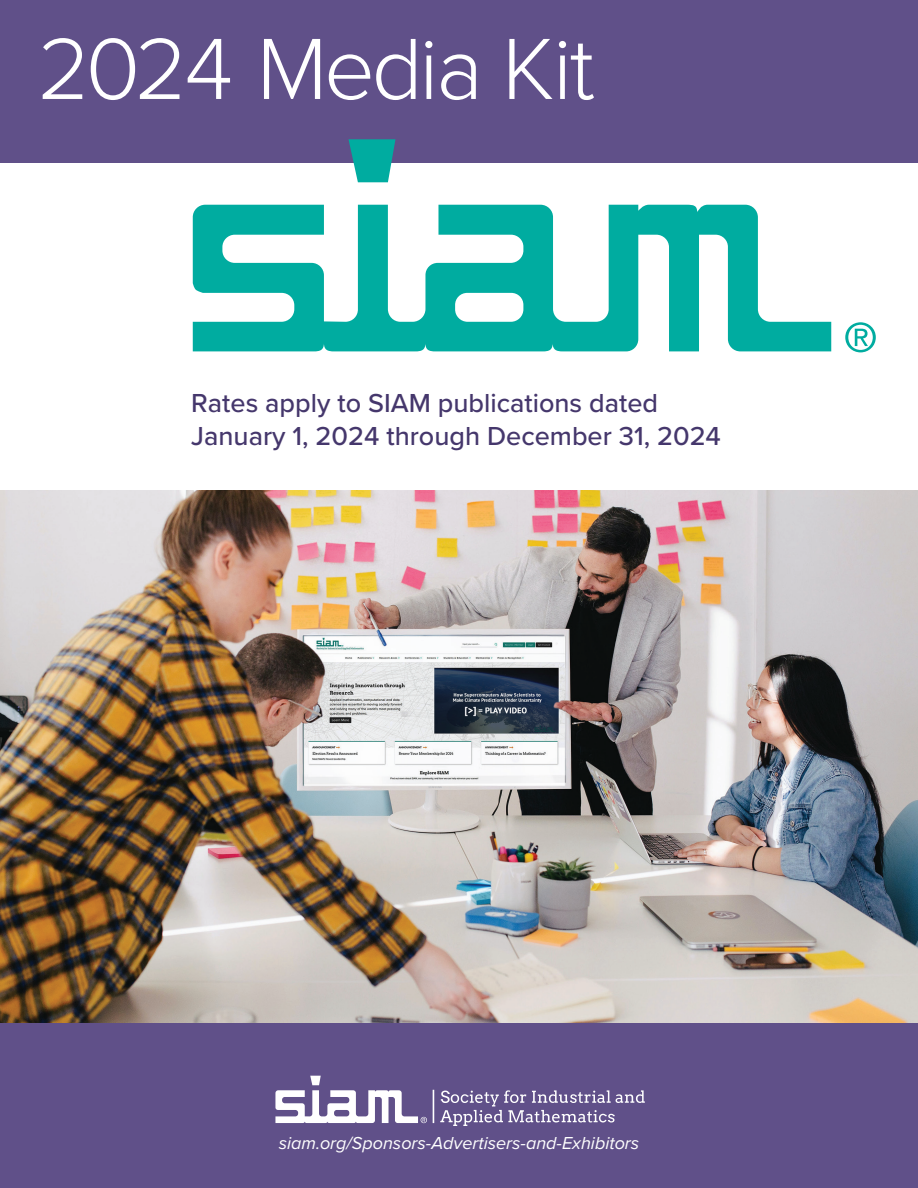
<style>
.page{position:relative;width:918px;height:1188px;background:#fff}
.page>*{position:absolute;margin:0;border:0;box-sizing:border-box;transform-origin:0 0}
.t1{font:300 90px "Proxima Nova";letter-spacing:-.04em;color:#fff}
.t2{font:500 27px/33px "Proxima Nova";color:#45376c}
.t3{font:italic 18px "Proxima Nova";color:#fff}
</style>
<div class="page">
<div style="left:0;top:865px;width:918px;height:323px;background:#605089"></div>
<div style="left:0;top:0;width:918px;height:162px;background:#605089"></div>
<svg style="left:275px;top:1076px;width:152px;height:47px"></svg>
<hr style="left:433px;top:1090px;width:1px;height:33px;background:#fff">
<svg style="left:440px;top:1090px;width:205px;height:36px"></svg>
<svg style="left:193px;top:205px;width:638px;height:147px;fill:#00aca0"></svg>
<svg style="left:349px;top:139px;width:46px;height:43px;background:#22b0a9"></svg>
<svg style="left:845px;top:322px;width:31px;height:30px"></svg>
<img style="left:0;top:491px;width:918px;height:532px">
<p class="t1" style="left:38px;top:2px;width:558px">2024 Media Kit</p>
<p class="t2" style="left:191px;top:386px;width:531px">Rates apply to SIAM publications dated<br>January 1, 2024 through December 31, 2024</p>
<p class="t3" style="left:279px;top:1130px;width:362px">siam.org/Sponsors-Advertisers-and-Exhibitors</p>
</div>
